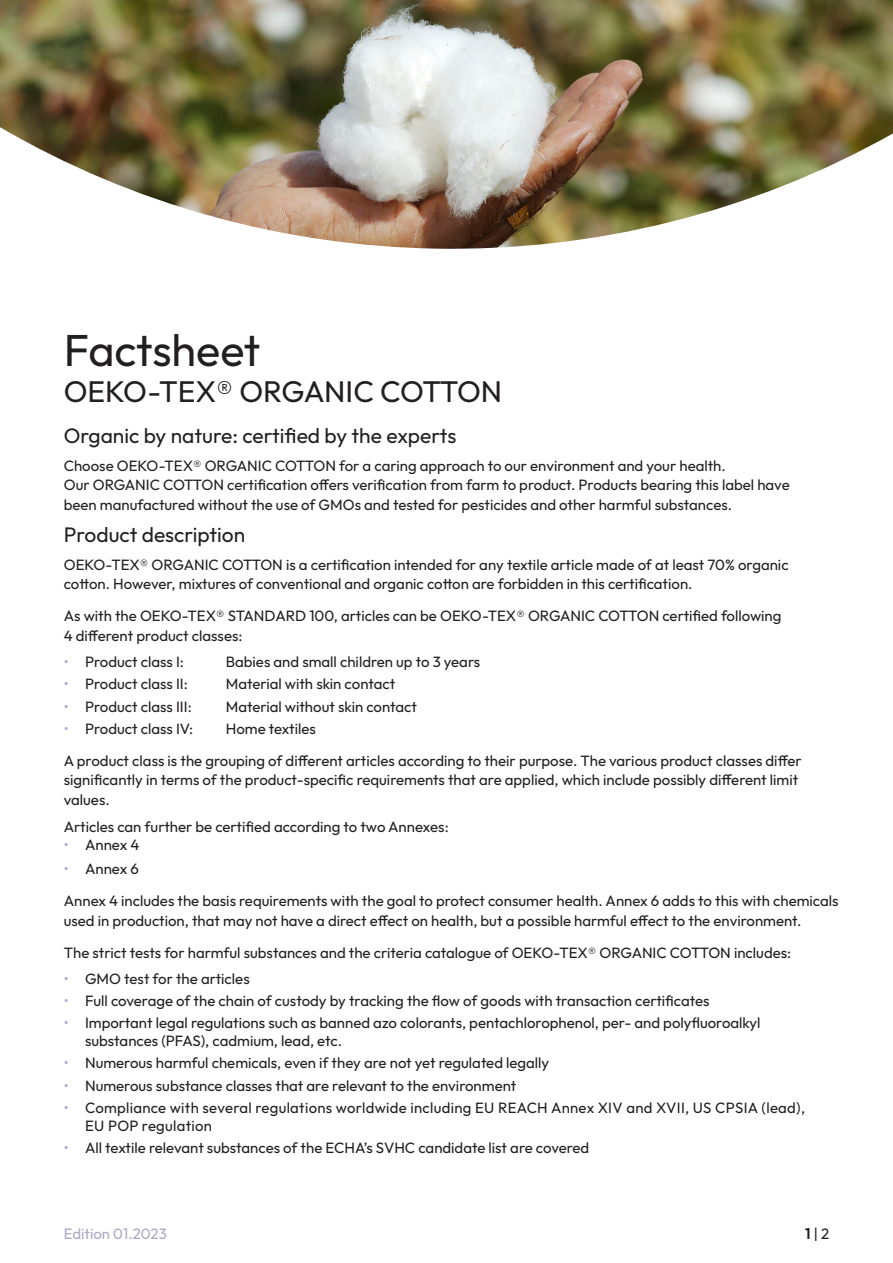
<style>
.page{position:relative;width:893px;height:1263px;background:#fff}
.page>*{position:absolute;margin:0;border:0;box-sizing:border-box;transform-origin:0 0}
.t1{font:44.7px "Outfit";letter-spacing:-.005em;color:#231f20}
.t2{font:29.85px "Outfit";letter-spacing:-.005em;color:#231f20}
.t3{font:20.85px "Outfit";color:#231f20}
.t4{font:15px "Outfit";color:#aca8c7}
.t5{font:15px "Outfit";color:#231f20}
.t6{font:14.85px/19.4px "Outfit";color:#231f20}
.t7{font:14.85px/17.9px "Outfit";letter-spacing:.02em;color:#231f20}
.s1{font-size:15px;color:#aca8c7}
.s2{font-weight:600}
</style>
<div class="page">
<img style="left:0;top:0;width:893px;height:249px">
<h1 class="t1" style="left:64px;top:325px;width:198px">Factsheet</h1>
<h2 class="t2" style="left:64px;top:375px;width:440px">OEKO-TEX® ORGANIC COTTON</h2>
<h3 class="t3" style="left:64px;top:424px;width:394px">Organic by nature: certified by the experts</h3>
<p class="t6" style="left:64px;top:456px;width:727px">Choose OEKO-TEX® ORGANIC COTTON for a caring approach to our environment and your health.<br>Our ORGANIC COTTON certification offers verification from farm to product. Products bearing this label have been manufactured without the use of GMOs and tested for pesticides and other harmful substances.</p>
<h3 class="t3" style="left:64px;top:523px;width:183px">Product description</h3>
<p class="t6" style="left:64px;top:555px;width:726px">OEKO-TEX® ORGANIC COTTON is a certification intended for any textile article made of at least 70% organic cotton. However, mixtures of conventional and organic cotton are forbidden in this certification.</p>
<p class="t6" style="left:64px;top:606px;width:719px">As with the OEKO-TEX® STANDARD 100, articles can be OEKO-TEX® ORGANIC COTTON certified following<br>4 different product classes:</p>
<p class="t6" style="left:64px;top:652px;width:122px"><span class="s1">•</span> Product class I:</p>
<p class="t6" style="left:226px;top:652px;width:256px">Babies and small children up to 3 years</p>
<p class="t6" style="left:64px;top:674px;width:126px"><span class="s1">•</span> Product class II:</p>
<p class="t6" style="left:226px;top:674px;width:171px">Material with skin contact</p>
<p class="t6" style="left:64px;top:696px;width:129px"><span class="s1">•</span> Product class III:</p>
<p class="t6" style="left:226px;top:696px;width:193px">Material without skin contact</p>
<p class="t6" style="left:64px;top:719px;width:131px"><span class="s1">•</span> Product class IV:</p>
<p class="t6" style="left:64px;top:712px;width:739px;line-height:32.1px;text-indent:162px">Home textiles<br>A product class is the grouping of different articles according to their purpose. The various product classes differ</p>
<p class="t6" style="left:64px;top:770px;width:736px">significantly in terms of the product-specific requirements that are applied, which include possibly different limit values.</p>
<p class="t6" style="left:64px;top:817px;width:386px">Articles can further be certified according to two Annexes:</p>
<p class="t6" style="left:64px;top:835px;width:77px"><span class="s1">•</span> Annex 4</p>
<p class="t6" style="left:64px;top:853px;width:776px;line-height:32.1px"><span class="s1">•</span> Annex 6<br>Annex 4 includes the basis requirements with the goal to protect consumer health. Annex 6 adds to this with chemicals</p>
<p class="t6" style="left:64px;top:904px;width:739px;line-height:32.1px">used in production, that may not have a direct effect on health, but a possible harmful effect to the environment.<br>The strict tests for harmful substances and the criteria catalogue of OEKO-TEX® ORGANIC COTTON includes:</p>
<p class="t6" style="left:64px;top:969px;width:187px"><span class="s1">•</span> GMO test for the articles</p>
<p class="t6" style="left:64px;top:991px;width:647px"><span class="s1">•</span> Full coverage of the chain of custody by tracking the flow of goods with transaction certificates</p>
<p class="t6" style="left:85px;top:1014px;width:677px;line-height:17.9px;text-indent:-21px"><span class="s1">•</span> Important legal regulations such as banned azo colorants, pentachlorophenol, per- and polyfluoroalkyl substances (PFAS), cadmium, lead, etc.</p>
<p class="t6" style="left:64px;top:1053px;width:487px"><span class="s1">•</span> Numerous harmful chemicals, even if they are not yet regulated legally</p>
<p class="t6" style="left:64px;top:1075px;width:454px"><span class="s1">•</span> Numerous substance classes that are relevant to the environment</p>
<p class="t7" style="left:85px;top:1098px;width:722px;text-indent:-21px"><span class="s1">•</span> Compliance with several regulations worldwide including EU REACH Annex XIV and XVII, US CPSIA (lead),<br>EU POP regulation</p>
<p class="t6" style="left:64px;top:1138px;width:527px"><span class="s1">•</span> All textile relevant substances of the ECHA’s SVHC candidate list are covered</p>
<p class="t4" style="left:64px;top:1225px;width:105px">Edition 01.2023</p>
<p class="t5" style="left:805px;top:1225px;width:26px"><span class="s2">1</span> | 2</p>
</div>
